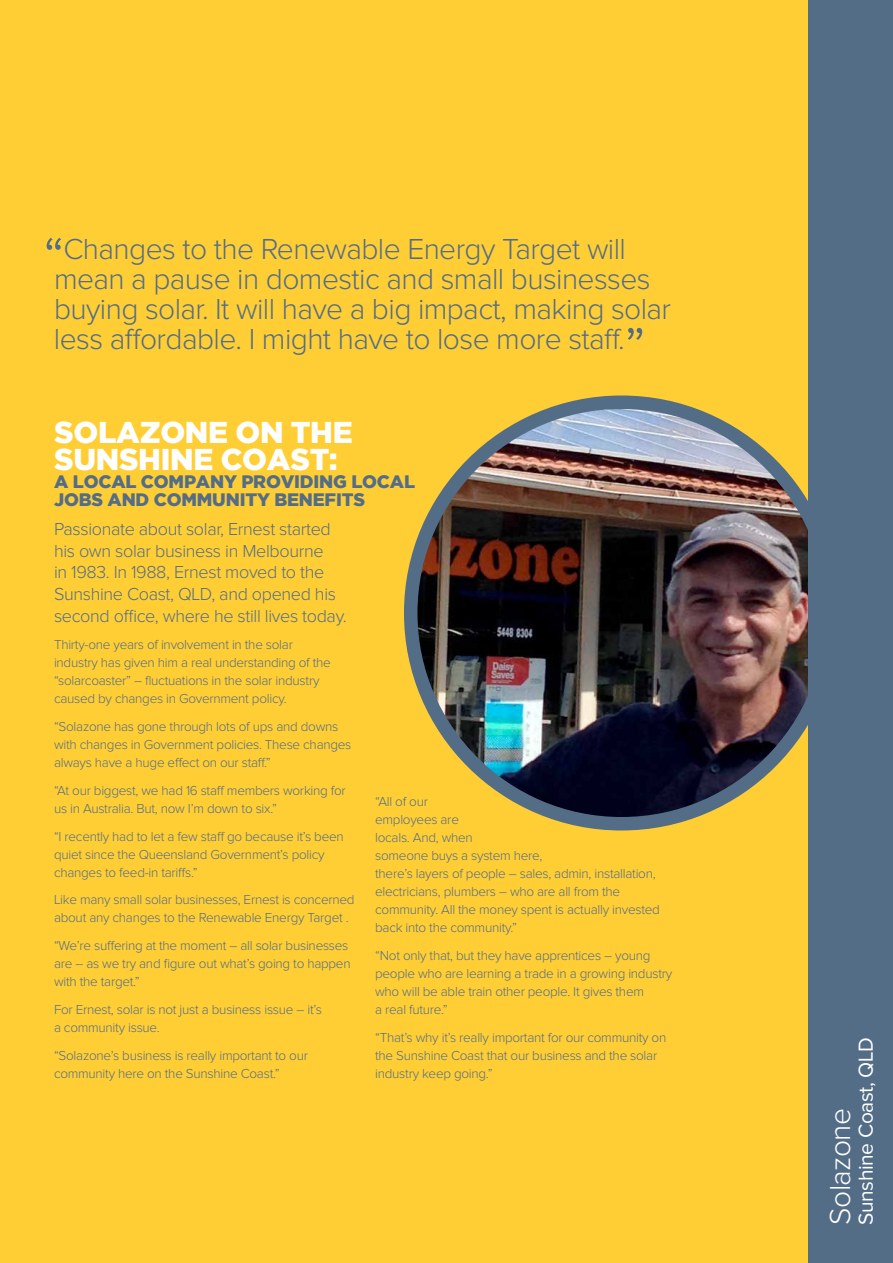
<style>
.page{position:relative;width:893px;height:1263px;background:#ffce35}
.page>*{position:absolute;margin:0;border:0;box-sizing:border-box;transform-origin:0 0}
.t1{font:300 30px/30px "Proxima Nova";letter-spacing:-.02em;color:#546d87}
.t2{font:900 30px/27px "Gotham";letter-spacing:-.01em;color:#fff}
.t3{font:300 30px "Proxima Nova";letter-spacing:-.02em;color:#fff}
.t4{font:21px "Proxima Nova";letter-spacing:-.02em;color:#fff}
.t5{font:300 18px/21.6px "Proxima Nova";letter-spacing:-.02em;color:#546d87}
.t6{font:900 18px/18px "Gotham";letter-spacing:-.01em;color:#546d87}
.t7{font:300 13.5px/18px "Proxima Nova";letter-spacing:-.02em;color:#546d87}
.s1{font-size:60px}
</style>
<div class="page">
<img style="left:411px;top:402px;width:421px;height:422px;border-radius:211px">
<div style="left:404px;top:395px;width:435px;height:435px;border:14px solid #546d87;border-radius:50%"></div>
<div style="left:808px;top:0;width:85px;height:1263px;background:#546d87"></div>
<h1 class="t1" style="left:54px;top:235px;width:619px;text-indent:-11px"><span class="s1">“</span>Changes to the Renewable Energy Target will mean a pause in domestic and small businesses buying solar. It will have a big impact, making solar less affordable. I might have to lose more staff.<span class="s1">”</span></h1>
<h1 class="t2" style="left:54px;top:418px;width:300px">SOLAZONE ON THE<br>SUNSHINE COAST:</h1>
<h3 class="t6" style="left:54px;top:472px;width:362px">A LOCAL COMPANY PROVIDING LOCAL<br>JOBS AND COMMUNITY BENEFITS</h3>
<h3 class="t5" style="left:54px;top:519px;width:294px">Passionate about solar, Ernest started his own solar business in Melbourne<br>in 1983. In 1988, Ernest moved to the Sunshine Coast, QLD, and opened his second office, where he still lives today.</h3>
<p class="t7" style="left:54px;top:636px;width:278px">Thirty-one years of involvement in the solar industry has given him a real understanding of the “solarcoaster” – fluctuations in the solar industry caused by changes in Government policy.</p>
<p class="t7" style="left:54px;top:718px;width:299px">“Solazone has gone through lots of ups and downs with changes in Government policies. These changes always have a huge effect on our staff.”</p>
<p class="t7" style="left:54px;top:782px;width:293px">“At our biggest, we had 16 staff members working for us in Australia. But, now I’m down to six.”</p>
<p class="t7" style="left:54px;top:828px;width:291px">“I recently had to let a few staff go because it’s been quiet since the Queensland Government’s policy changes to feed-in tariffs.”</p>
<p class="t7" style="left:54px;top:891px;width:302px">Like many small solar businesses, Ernest is concerned about any changes to the Renewable Energy Target .</p>
<p class="t7" style="left:54px;top:937px;width:298px">“We’re suffering at the moment – all solar businesses are – as we try and figure out what’s going to happen with the target.”</p>
<p class="t7" style="left:54px;top:1001px;width:269px">For Ernest, solar is not just a business issue – it’s a community issue.</p>
<p class="t7" style="left:54px;top:1047px;width:255px">“Solazone’s business is really important to our community here on the Sunshine Coast.”</p>
<p class="t7" style="left:375px;top:793px;width:286px">“All of our<br>employees are<br>locals. And, when<br>someone buys a system here,<br>there’s layers of people – sales, admin, installation, electricians, plumbers – who are all from the community. All the money spent is actually invested back into the community.”</p>
<p class="t7" style="left:375px;top:947px;width:299px">“Not only that, but they have apprentices – young people who are learning a trade in a growing industry who will be able train other people. It gives them<br>a real future.”</p>
<p class="t7" style="left:375px;top:1029px;width:293px">“That’s why it’s really important for our community on the Sunshine Coast that our business and the solar industry keep going.”</p>
<h2 class="t4" style="left:856px;top:1225px;width:189px;rotate:-90deg">Sunshine Coast, QLD</h2>
<h1 class="t3" style="left:827px;top:1225px;width:118px;rotate:-90deg">Solazone</h1>
</div>
